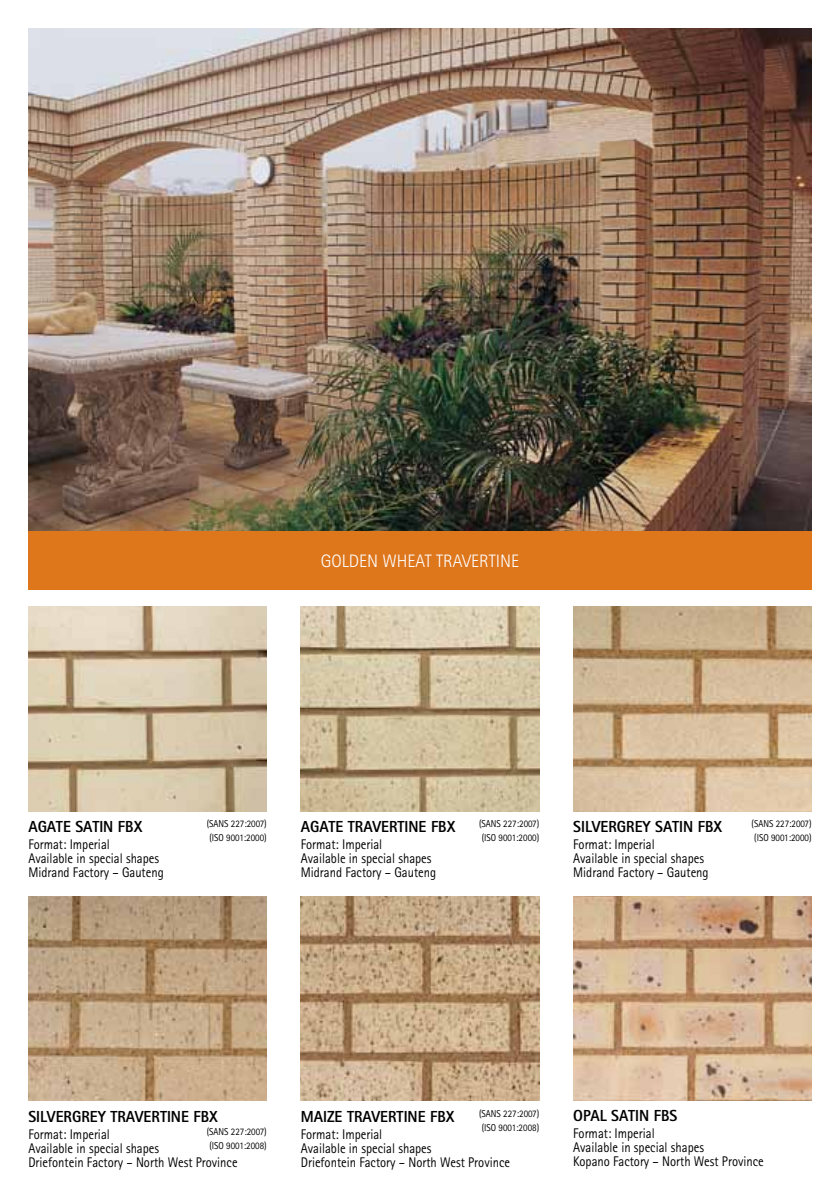
<style>
.page{position:relative;width:840px;height:1191px;background:#fff}
.page>*{position:absolute;margin:0;border:0;box-sizing:border-box;transform-origin:0 0}
.t1{font:300 18px "Rotis Sans Serif";color:#fff}
.t2{font:800 16px "Rotis Sans Serif";color:#000;scale:.95 1}
.t3{font:14px/14px "Rotis Sans Serif";color:#000;scale:.9 1}
.t4{font:10px/14px "Rotis Sans Serif";color:#000;scale:.9 1}
</style>
<div class="page">
<img style="left:28px;top:607px;width:238px;height:204px">
<img style="left:573px;top:607px;width:238px;height:204px">
<img style="left:300px;top:607px;width:239px;height:204px">
<img style="left:28px;top:896px;width:238px;height:204px">
<img style="left:300px;top:896px;width:239px;height:204px">
<div style="left:28px;top:530px;width:783px;height:60px;background:#de761c"></div>
<img style="left:573px;top:896px;width:238px;height:204px">
<img style="left:28px;top:28px;width:783px;height:502px">
<p class="t1" style="left:320px;top:550px;width:200px">GOLDEN WHEAT TRAVERTINE</p>
<p class="t2" style="left:28px;top:816px;width:121px">AGATE SATIN FBX</p>
<p class="t3" style="left:28px;top:837px;width:152px">Format: Imperial<br>Available in special shapes<br>Midrand Factory – Gauteng</p>
<p class="t4" style="left:206px;top:816px;width:68px">(SANS 227:2007) (ISO 9001:2000)</p>
<p class="t2" style="left:573px;top:816px;width:158px">SILVERGREY SATIN FBX</p>
<p class="t3" style="left:573px;top:837px;width:152px">Format: Imperial<br>Available in special shapes<br>Midrand Factory – Gauteng</p>
<p class="t4" style="left:479px;top:816px;width:68px">(SANS 227:2007) (ISO 9001:2000)</p>
<p class="t2" style="left:300px;top:816px;width:164px">AGATE TRAVERTINE FBX</p>
<p class="t3" style="left:300px;top:837px;width:152px">Format: Imperial<br>Available in special shapes<br>Midrand Factory – Gauteng</p>
<p class="t4" style="left:751px;top:816px;width:68px">(SANS 227:2007) (ISO 9001:2000)</p>
<p class="t2" style="left:28px;top:1106px;width:201px">SILVERGREY TRAVERTINE FBX</p>
<p class="t3" style="left:28px;top:1127px;width:234px">Format: Imperial<br>Available in special shapes<br>Driefontein Factory – North West Province</p>
<p class="t4" style="left:206px;top:1124px;width:68px">(SANS 227:2007) (ISO 9001:2008)</p>
<p class="t4" style="left:479px;top:1106px;width:68px">(SANS 227:2007) (ISO 9001:2008)</p>
<p class="t2" style="left:300px;top:1106px;width:163px">MAIZE TRAVERTINE FBX</p>
<p class="t3" style="left:300px;top:1127px;width:234px">Format: Imperial<br>Available in special shapes<br>Driefontein Factory – North West Province</p>
<p class="t2" style="left:573px;top:1105px;width:111px">OPAL SATIN FBS</p>
<p class="t3" style="left:573px;top:1126px;width:213px">Format: Imperial<br>Available in special shapes<br>Kopano Factory – North West Province</p>
</div>
